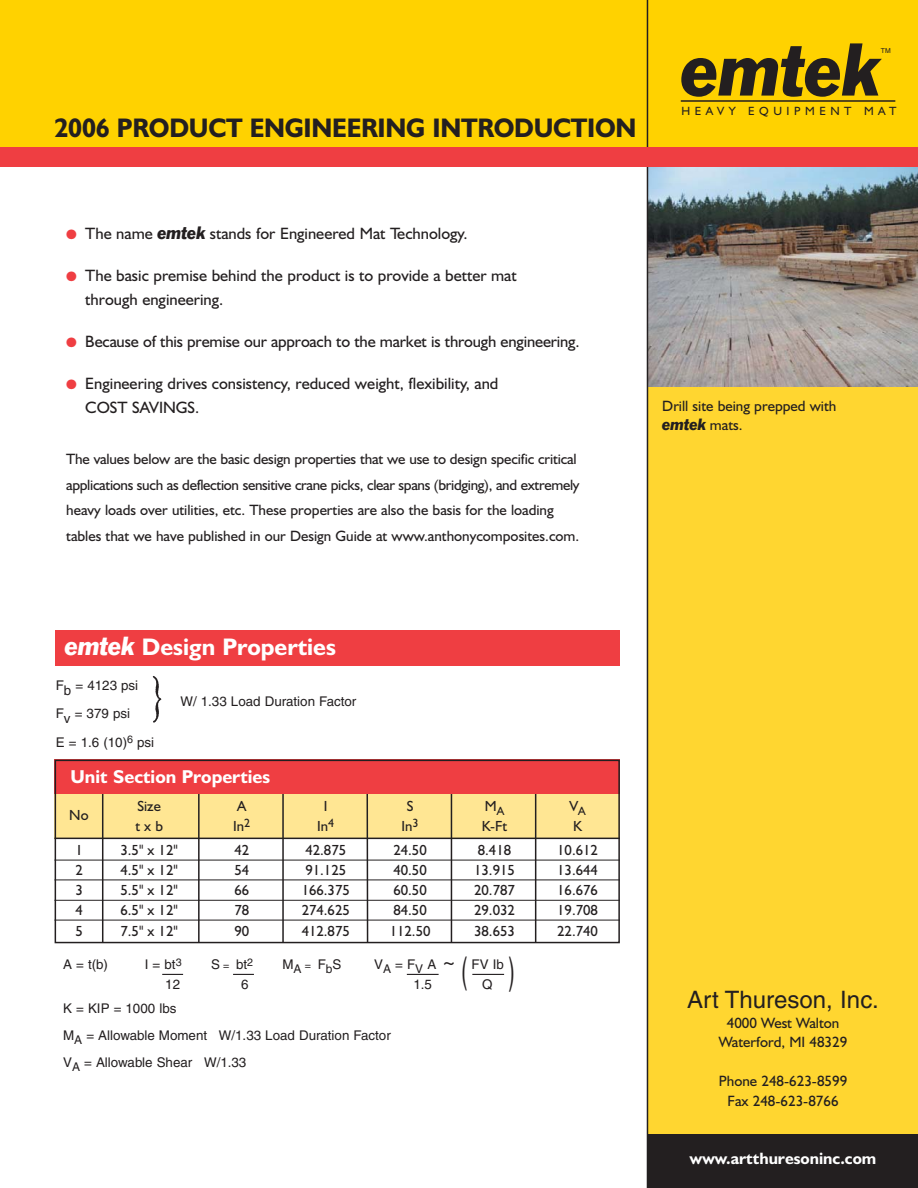
<style>
.page{position:relative;width:918px;height:1188px;background:#fff}
.page>*{position:absolute;margin:0;border:0;box-sizing:border-box;transform-origin:0 0}
.t1{font:italic 68.4px "Franklin Gothic BT";color:#231f20}
.t2{font:36.15px "Helvetica";color:#231f20;scale:.5 1}
.t3{font:700 27px "Humanist 521 BT";letter-spacing:-.01em;color:#231f20;scale:.95 1}
.t4{font:700 24px "Humanist 521 BT";color:#fff}
.t5{font:24px "Helvetica";color:#231f20}
.t6{font:700 18.75px "Humanist 521 BT";color:#fff}
.t7{font:16.5px/24px "Humanist 521 BT";color:#231f20}
.t8{font:700 16.5px "Humanist 521 BT";color:#fff}
.t9{font:15px/25.5px "Humanist 521 BT";color:#231f20}
.t10{font:14.7px "Humanist 521 BT";color:#231f20}
.t11{font:13.35px/26.7px "Helvetica";color:#231f20}
.t12{font:12px "Humanist 521 BT";letter-spacing:.38em;color:#231f20}
.t13{font:6.9px "Helvetica";color:#231f20}
.s1{color:#ef3e42}
.s2{font-family:"Franklin Gothic BT";font-style:italic}
.s3{font-family:"Franklin Gothic BT";font-weight:400;font-style:italic}
.s4{font-size:37.5px}
.s5{font-size:10.65px}
.s6{font-size:21.45px}
</style>
<div class="page">
<div style="left:647px;top:162px;width:271px;height:1026px;background:#ffd630"></div>
<img style="left:648px;top:167px;width:270px;height:220px">
<div style="left:0;top:0;width:918px;height:157px;background:#ffd200"></div>
<hr style="left:681px;top:100px;width:214px;height:2px;background:#231f20">
<div style="left:647px;top:1134px;width:271px;height:54px;background:#231f20"></div>
<hr style="left:647px;top:0;width:1px;height:1188px;background:#231f20">
<div style="left:0;top:147px;width:918px;height:20px;background:#ef3e42"></div>
<div style="left:56px;top:630px;width:564px;height:35px;background:#ef3e42"></div>
<div style="left:54px;top:789px;width:566px;height:49px;background:#ffe693"></div>
<hr style="left:54px;top:838px;width:566px;height:1px;background:#231f20">
<hr style="left:54px;top:860px;width:566px;height:1px;background:#231f20">
<hr style="left:54px;top:880px;width:566px;height:1px;background:#231f20">
<hr style="left:54px;top:900px;width:566px;height:1px;background:#231f20">
<hr style="left:54px;top:920px;width:566px;height:1px;background:#231f20">
<hr style="left:102px;top:794px;width:1px;height:149px;background:#231f20">
<hr style="left:198px;top:791px;width:2px;height:152px;background:#231f20">
<hr style="left:282px;top:794px;width:2px;height:149px;background:#231f20">
<hr style="left:366px;top:792px;width:2px;height:151px;background:#231f20">
<hr style="left:451px;top:794px;width:1px;height:149px;background:#231f20">
<hr style="left:535px;top:793px;width:1px;height:150px;background:#231f20">
<img style="left:152px;top:676px;width:10px;height:47px">
<svg style="left:162px;top:974px;width:21px;height:1px"></svg>
<svg style="left:233px;top:974px;width:21px;height:1px"></svg>
<hr style="left:407px;top:974px;width:32px;height:1px;background:#231f20">
<hr style="left:472px;top:974px;width:32px;height:1px;background:#231f20">
<div style="left:54px;top:760px;width:566px;height:34px;background:#ef3e42"></div>
<div style="left:55px;top:760px;width:565px;height:183px;border:2px solid #231f20"></div>
<p class="t3" style="left:55px;top:118px;width:614px">2006 PRODUCT ENGINEERING INTRODUCTION</p>
<p class="t1" style="left:681px;top:47px;width:200px">emtek</p>
<p class="t12" style="left:681px;top:106px;width:217px">HEAVY EQUIPMENT MAT</p>
<p class="t13" style="left:881px;top:48px;width:11px">TM</p>
<p class="t7" style="left:66px;top:223px;width:403px"><span class="s1">●</span> The name <span class="s2">emtek</span> stands for Engineered Mat Technology.</p>
<p class="t7" style="left:85px;top:265px;width:433px;text-indent:-19px"><span class="s1">●</span> The basic premise behind the product is to provide a better mat through engineering.</p>
<p class="t7" style="left:66px;top:331px;width:515px"><span class="s1">●</span> Because of this premise our approach to the market is through engineering.</p>
<p class="t7" style="left:85px;top:373px;width:415px;text-indent:-19px"><span class="s1">●</span> Engineering drives consistency, reduced weight, flexibility, and<br>COST SAVINGS.</p>
<p class="t9" style="left:66px;top:448px;width:515px">The values below are the basic design properties that we use to design specific critical applications such as deflection sensitive crane picks, clear spans (bridging), and extremely heavy loads over utilities, etc. These properties are also the basis for the loading tables that we have published in our Design Guide at www.anthonycomposites.com.</p>
<p class="t9" style="left:662px;top:397px;width:176px;line-height:19.5px">Drill site being prepped with <span class="s2">emtek</span> mats.</p>
<p class="t4" style="left:65px;top:638px;width:273px"><span class="s3">emtek</span> Design Properties</p>
<p class="t11" style="left:56px;top:673px;width:100px;line-height:28px">Fb = 4123 psi<br>Fv = 379 psi<br>E = 1.6 (10)<sup>6</sup> psi</p>
<p class="t11" style="left:180px;top:689px;width:177px">W/ 1.33 Load Duration Factor</p>
<p class="t6" style="left:71px;top:769px;width:201px">Unit Section Properties</p>
<p class="t10" style="left:69px;top:810px;width:21px">No</p>
<p class="t10" style="left:137px;top:801px;width:25px">Size</p>
<p class="t10" style="left:237px;top:801px;width:11px">A</p>
<p class="t10" style="left:324px;top:801px;width:5px">I</p>
<p class="t10" style="left:407px;top:801px;width:8px">S</p>
<p class="t10" style="left:485px;top:801px;width:21px">M<sub>A</sub></p>
<p class="t10" style="left:569px;top:801px;width:18px">V<sub>A</sub></p>
<p class="t10" style="left:135px;top:821px;width:29px">t x b</p>
<p class="t10" style="left:233px;top:821px;width:19px">In<sup>2</sup></p>
<p class="t10" style="left:317px;top:821px;width:19px">In<sup>4</sup></p>
<p class="t10" style="left:402px;top:821px;width:19px">In<sup>3</sup></p>
<p class="t10" style="left:482px;top:821px;width:27px">K-Ft</p>
<p class="t10" style="left:573px;top:821px;width:10px">K</p>
<p class="t10" style="left:75px;top:845px;width:9px">1</p>
<p class="t10" style="left:121px;top:845px;width:59px">3.5" x 12"</p>
<p class="t10" style="left:234px;top:845px;width:16px">42</p>
<p class="t10" style="left:305px;top:845px;width:42px">42.875</p>
<p class="t10" style="left:393px;top:845px;width:35px">24.50</p>
<p class="t10" style="left:478px;top:845px;width:35px">8.418</p>
<p class="t10" style="left:557px;top:845px;width:42px">10.612</p>
<p class="t10" style="left:75px;top:865px;width:9px">2</p>
<p class="t10" style="left:121px;top:865px;width:59px">4.5" x 12"</p>
<p class="t10" style="left:234px;top:865px;width:16px">54</p>
<p class="t10" style="left:305px;top:865px;width:42px">91.125</p>
<p class="t10" style="left:393px;top:865px;width:35px">40.50</p>
<p class="t10" style="left:474px;top:865px;width:42px">13.915</p>
<p class="t10" style="left:557px;top:865px;width:42px">13.644</p>
<p class="t10" style="left:75px;top:885px;width:9px">3</p>
<p class="t10" style="left:121px;top:885px;width:59px">5.5" x 12"</p>
<p class="t10" style="left:234px;top:885px;width:16px">66</p>
<p class="t10" style="left:302px;top:885px;width:50px">166.375</p>
<p class="t10" style="left:393px;top:885px;width:35px">60.50</p>
<p class="t10" style="left:474px;top:885px;width:42px">20.787</p>
<p class="t10" style="left:557px;top:885px;width:42px">16.676</p>
<p class="t10" style="left:75px;top:905px;width:9px">4</p>
<p class="t10" style="left:121px;top:905px;width:59px">6.5" x 12"</p>
<p class="t10" style="left:234px;top:905px;width:16px">78</p>
<p class="t10" style="left:302px;top:905px;width:50px">274.625</p>
<p class="t10" style="left:393px;top:905px;width:35px">84.50</p>
<p class="t10" style="left:474px;top:905px;width:42px">29.032</p>
<p class="t10" style="left:557px;top:905px;width:42px">19.708</p>
<p class="t10" style="left:75px;top:925px;width:9px">5</p>
<p class="t10" style="left:121px;top:925px;width:59px">7.5" x 12"</p>
<p class="t10" style="left:234px;top:925px;width:16px">90</p>
<p class="t10" style="left:302px;top:925px;width:50px">412.875</p>
<p class="t10" style="left:390px;top:925px;width:42px">112.50</p>
<p class="t10" style="left:474px;top:925px;width:42px">38.653</p>
<p class="t10" style="left:557px;top:925px;width:42px">22.740</p>
<p class="t2" style="left:461px;top:957px;width:108px">( <span class="s4">)</span></p>
<p class="t11" style="left:63px;top:952px;width:46px">A = t(b)</p>
<p class="t11" style="left:145px;top:952px;width:38px">I = bt<sup>3</sup></p>
<p class="t11" style="left:211px;top:952px;width:44px">S <span class="s5">=</span> bt<sup>2</sup></p>
<p class="t11" style="left:283px;top:952px;width:60px">M<sub>A</sub> <span class="s5">=</span> F<sub>b</sub>S</p>
<p class="t11" style="left:374px;top:952px;width:131px">V<sub>A</sub> = F<sub>V</sub> A <span class="s6">~</span> FV Ib</p>
<p class="t11" style="left:165px;top:972px;width:16px">12</p>
<p class="t11" style="left:241px;top:972px;width:9px">6</p>
<p class="t11" style="left:413px;top:972px;width:20px">1.5</p>
<p class="t11" style="left:482px;top:972px;width:12px">Q</p>
<p class="t11" style="left:63px;top:996px;width:329px">K = KIP = 1000 lbs<br>M<sub>A</sub> = Allowable Moment W/1.33 Load Duration Factor<br>V<sub>A</sub> = Allowable Shear W/1.33</p>
<p class="t5" style="left:687px;top:991px;width:193px">Art Thureson, Inc.</p>
<p class="t9" style="left:719px;top:1014px;width:130px;line-height:19.5px;text-align:center">4000 West Walton<br>Waterford, MI 48329</p>
<p class="t9" style="left:719px;top:1073px;width:130px;line-height:19.5px;text-align:center">Phone 248-623-8599<br>Fax 248-623-8766</p>
<p class="t8" style="left:690px;top:1153px;width:188px">www.artthuresoninc.com</p>
</div>
